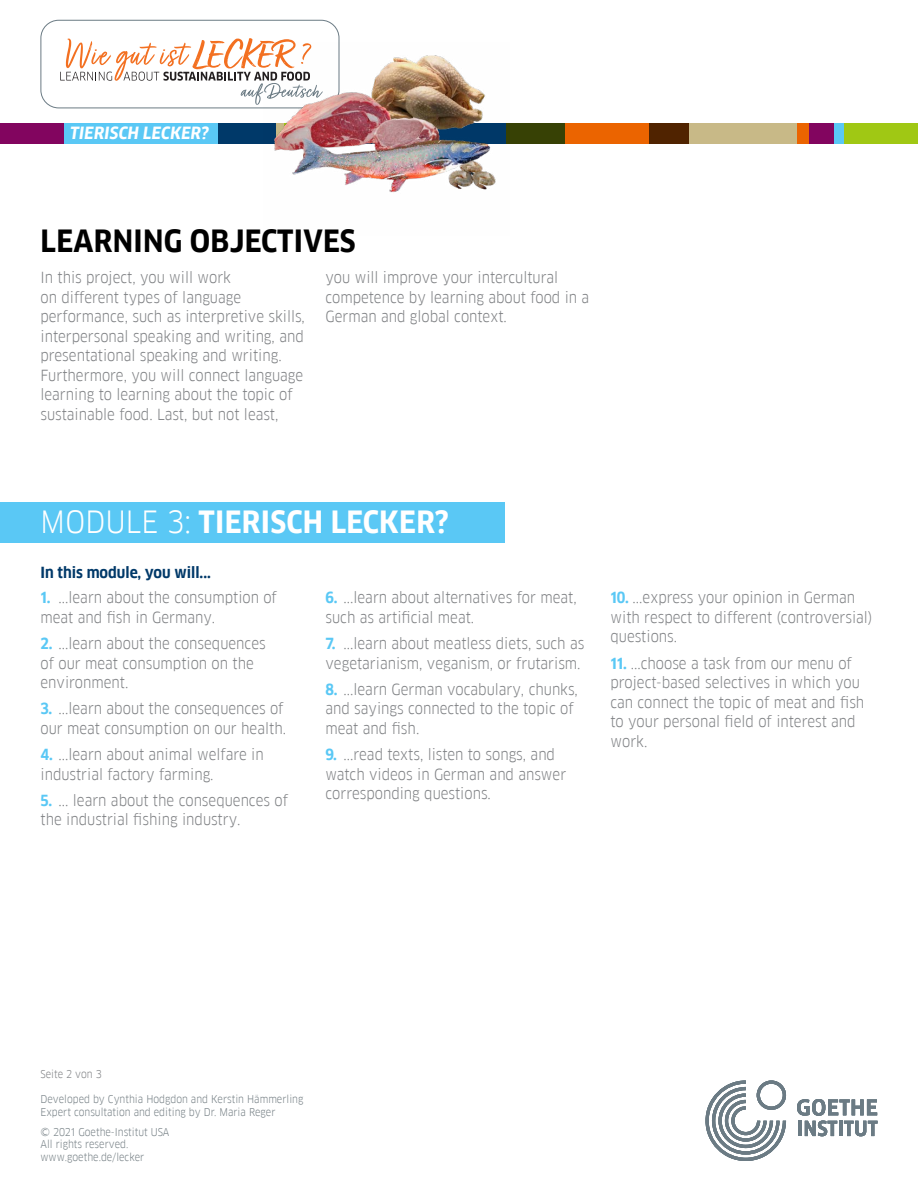
<style>
.page{position:relative;width:918px;height:1188px;background:#fff}
.page>*{position:absolute;margin:0;border:0;box-sizing:border-box;transform-origin:0 0}
.t1{font:700 30px "Goethe FF Clan";letter-spacing:.01em;color:#fff}
.t2{font:700 30px "Goethe FF Clan";letter-spacing:.01em;color:#000}
.t3{font:italic 700 16.5px "Goethe FF Clan";letter-spacing:.01em;color:#fff}
.t4{font:15px/19.5px "Goethe FF Clan";color:#808285}
.t5{font:700 15px "Goethe FF Clan";color:#003969}
.t6{font:10.5px/12.6px "Goethe FF Clan";color:#788287}
.t7{font:10.5px "Goethe FF Clan";color:#808285}
.s1{font-weight:400}
.s2{font-weight:700;color:#5ac8f5}
</style>
<div class="page">
<div style="left:218px;top:123px;width:58px;height:21px;background:#003969"></div>
<div style="left:506px;top:123px;width:64px;height:21px;background:#374105"></div>
<div style="left:844px;top:123px;width:74px;height:21px;background:#a0c814"></div>
<div style="left:0;top:123px;width:64px;height:21px;background:#82055f"></div>
<div style="left:64px;top:123px;width:154px;height:21px;background:#5ac8f5"></div>
<div style="left:796px;top:123px;width:14px;height:21px;background:#eb6400"></div>
<div style="left:810px;top:123px;width:25px;height:21px;background:#82055f"></div>
<div style="left:835px;top:123px;width:9px;height:21px;background:#5ac8f5"></div>
<div style="left:565px;top:123px;width:84px;height:21px;background:#eb6400"></div>
<div style="left:649px;top:123px;width:40px;height:21px;background:#502300"></div>
<div style="left:689px;top:123px;width:107px;height:21px;background:#c8b987"></div>
<svg style="left:706px;top:1080px;width:80px;height:81px"></svg>
<svg style="left:797px;top:1099px;width:80px;height:37px"></svg>
<div style="left:40px;top:20px;width:299px;height:88px;border:1px solid #6b7b84;border-radius:18px"></div>
<svg style="left:60px;top:38px;width:235px;height:67px"></svg>
<img style="left:264px;top:43px;width:242px;height:150px">
<div style="left:0;top:503px;width:504px;height:40px;background:#5ac8f5"></div>
<p class="t3" style="left:70px;top:123px;width:140px">TIERISCH LECKER?</p>
<h1 class="t2" style="left:41px;top:224px;width:317px">LEARNING OBJECTIVES</h1>
<p class="t4" style="left:40px;top:268px;width:266px">In this project, you will work<br>on different types of language performance, such as interpretive skills, interpersonal speaking and writing, and presentational speaking and writing.<br>Furthermore, you will connect language learning to learning about the topic of sustainable food. Last, but not least,</p>
<p class="t4" style="left:326px;top:268px;width:265px">you will improve your intercultural competence by learning about food in a<br>German and global context.</p>
<h1 class="t1" style="left:41px;top:505px;width:409px"><span class="s1">MODULE 3:</span> TIERISCH LECKER?</h1>
<p class="t5" style="left:40px;top:564px;width:172px">In this module, you will...</p>
<p class="t4" style="left:40px;top:588px;width:238px"><span class="s2">1.</span> ...learn about the consumption of meat and fish in Germany.</p>
<p class="t4" style="left:40px;top:634px;width:227px"><span class="s2">2.</span> ...learn about the consequences of our meat consumption on the environment.</p>
<p class="t4" style="left:40px;top:699px;width:247px"><span class="s2">3.</span> ...learn about the consequences of our meat consumption on our health.</p>
<p class="t4" style="left:40px;top:745px;width:225px"><span class="s2">4.</span> ...learn about animal welfare in industrial factory farming.</p>
<p class="t4" style="left:40px;top:791px;width:249px"><span class="s2">5.</span> ... learn about the consequences of the industrial fishing industry.</p>
<p class="t4" style="left:325px;top:588px;width:253px"><span class="s2">6.</span> ...learn about alternatives for meat, such as artificial meat.</p>
<p class="t4" style="left:325px;top:634px;width:260px"><span class="s2">7.</span> ...learn about meatless diets, such as vegetarianism, veganism, or frutarism.</p>
<p class="t4" style="left:325px;top:680px;width:254px"><span class="s2">8.</span> ...learn German vocabulary, chunks, and sayings connected to the topic of meat and fish.</p>
<p class="t4" style="left:325px;top:745px;width:242px"><span class="s2">9.</span> ...read texts, listen to songs, and watch videos in German and answer corresponding questions.</p>
<p class="t4" style="left:610px;top:588px;width:263px"><span class="s2">10.</span> ...express your opinion in German with respect to different (controversial) questions.</p>
<p class="t4" style="left:610px;top:653px;width:255px"><span class="s2">11.</span> ...choose a task from our menu of project-based selectives in which you can connect the topic of meat and fish to your personal field of interest and work.</p>
<p class="t7" style="left:40px;top:1068px;width:63px">Seite 2 von 3</p>
<p class="t6" style="left:40px;top:1093px;width:264px">Developed by Cynthia Hodgdon and Kerstin Hämmerling<br>Expert consultation and editing by Dr. Maria Reger</p>
<p class="t6" style="left:40px;top:1126px;width:131px">© 2021 Goethe-Institut USA<br>All rights reserved. www.goethe.de/lecker</p>
</div>
